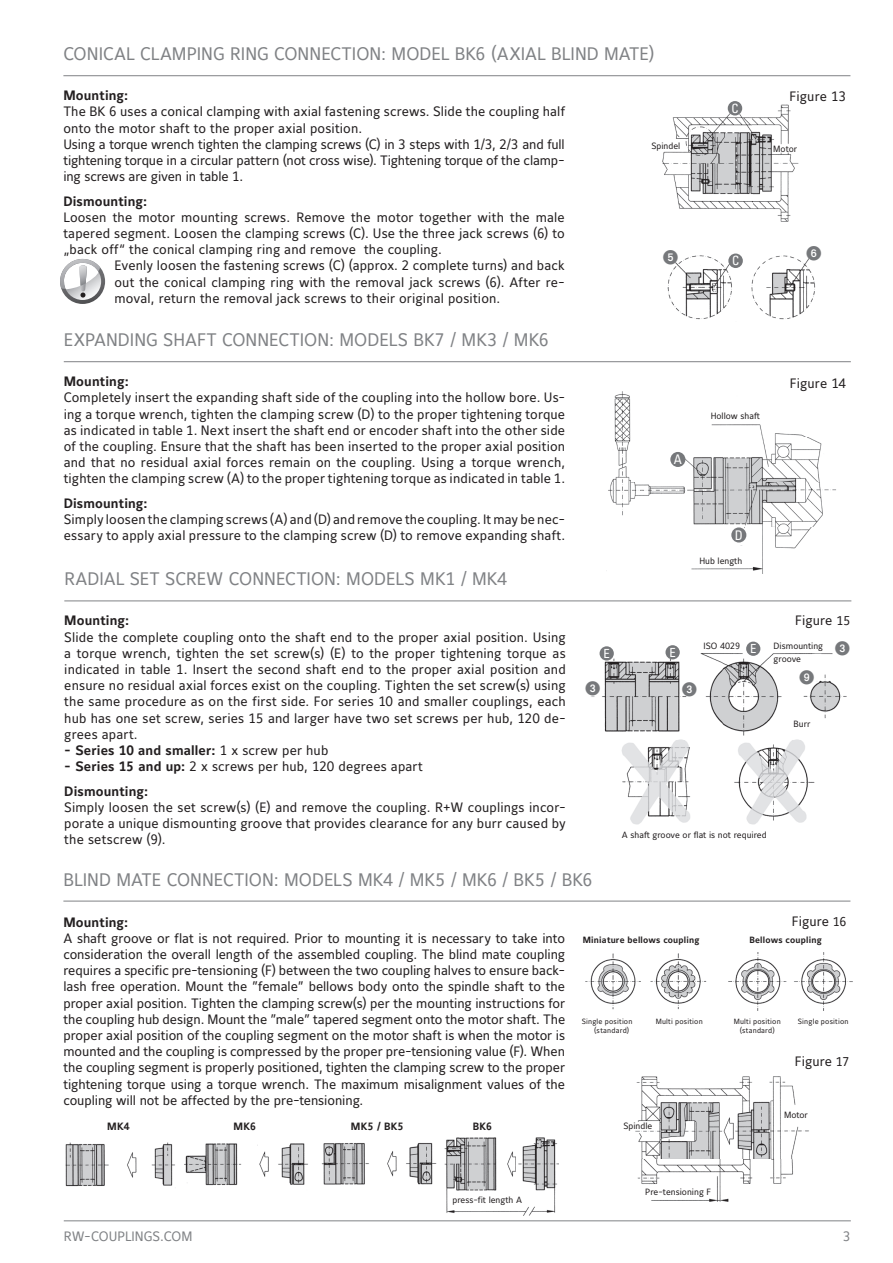
<style>
.page{position:relative;width:893px;height:1263px;background:#fff}
.page>*{position:absolute;margin:0;border:0;box-sizing:border-box;transform-origin:0 0}
.t1{font:18px "Maurea Regular Tf";letter-spacing:.005em;color:#808285}
.t2{font:13.5px/16.2px "Maurea Regular Tf";letter-spacing:.01em;color:#231f20;text-align:justify}
.t3{font:13.5px "Maurea Bold Tf";letter-spacing:.01em;color:#231f20}
.t4{font:13.5px "Maurea Regular Tf";color:#808285}
.t5{font:condensed 13.2px "Univers LT Std";color:#fff}
.t6{font:condensed 12.75px "Univers LT Std";color:#fff}
.t7{font:condensed 12.6px "Univers LT Std";color:#fff}
.t8{font:10.5px "Maurea Bold Tf";letter-spacing:.025em;color:#231f20}
.t9{font:9px/13.5px "Maurea Regular Tf";color:#231f20}
.t10{font:9px "Maurea Bold Tf";letter-spacing:.02em;color:#231f20}
.t11{font:9px "Maurea";color:#231f20}
.t12{font:7.5px "Maurea Regular Tf";letter-spacing:.025em;color:#231f20}
.s1{font-family:"Maurea Regular Tf"}
.s2{font-family:"Maurea Bold Tf"}
.s3{font-size:12.6px}
</style>
<div class="page">
<hr style="left:64px;top:1220px;width:787px;height:1px;background:#808285">
<img style="left:662px;top:102px;width:137px;height:120px">
<div style="left:728px;top:101px;width:14px;height:15px;background:#76787b;border-radius:50%"></div>
<hr style="left:63px;top:75px;width:787px;height:1px;background:#808285">
<hr style="left:64px;top:361px;width:787px;height:1px;background:#808285">
<img style="left:608px;top:392px;width:228px;height:181px">
<div style="left:670px;top:452px;width:15px;height:15px;background:#76787b;border-radius:50%"></div>
<div style="left:731px;top:527px;width:15px;height:15px;background:#76787b;border-radius:50%"></div>
<img style="left:591px;top:641px;width:256px;height:184px">
<div style="left:600px;top:646px;width:14px;height:14px;background:#76787b;border-radius:50%"></div>
<div style="left:665px;top:645px;width:15px;height:14px;background:#76787b;border-radius:50%"></div>
<div style="left:746px;top:642px;width:14px;height:14px;background:#76787b;border-radius:50%"></div>
<hr style="left:64px;top:600px;width:787px;height:1px;background:#808285">
<img style="left:635px;top:1076px;width:174px;height:125px">
<hr style="left:63px;top:901px;width:787px;height:1px;background:#808285">
<img style="left:65px;top:1143px;width:110px;height:44px">
<img style="left:321px;top:1143px;width:112px;height:42px">
<img style="left:184px;top:1143px;width:124px;height:43px">
<img style="left:433px;top:1137px;width:125px;height:78px">
<img style="left:585px;top:953px;width:122px;height:57px">
<img style="left:728px;top:952px;width:125px;height:58px">
<img style="left:667px;top:253px;width:149px;height:67px">
<div style="left:728px;top:254px;width:15px;height:14px;background:#76787b;border-radius:50%"></div>
<svg style="left:60px;top:259px;width:45px;height:45px"></svg>
<svg style="left:64px;top:263px;width:37px;height:37px"></svg>
<svg style="left:60px;top:259px;width:40px;height:39px"></svg>
<svg style="left:591px;top:681px;width:9px;height:14px"></svg>
<svg style="left:682px;top:682px;width:14px;height:14px"></svg>
<svg style="left:835px;top:641px;width:12px;height:15px"></svg>
<svg style="left:800px;top:670px;width:14px;height:14px"></svg>
<svg style="left:667px;top:253px;width:11px;height:12px"></svg>
<svg style="left:806px;top:253px;width:10px;height:7px"></svg>
<h1 class="t1" style="left:63px;top:44px;width:592px">CONICAL CLAMPING RING CONNECTION: MODEL BK6 (AXIAL BLIND MATE)</h1>
<p class="t3" style="left:63px;top:88px;width:66px">Mounting:</p>
<p class="t2" style="left:63px;top:104px;width:503px;text-align:left">The BK 6 uses a conical clamping with axial fastening screws. Slide the coupling half onto the motor shaft to the proper axial position.<br>Using a torque wrench tighten the clamping screws (C) in 3 steps with 1/3, 2/3 and full tightening torque in a circular pattern (not cross wise). Tightening torque of the clamp&shy;ing screws are given in table 1.</p>
<p class="t3" style="left:63px;top:193px;width:85px">Dismounting:</p>
<p class="t2" style="left:63px;top:210px;width:503px">Loosen the motor mounting screws. Remove the motor together with the male tapered segment. Loosen the clamping screws (C). Use the three jack screws (6) to „back off“ the conical clamping ring and remove the coupling.</p>
<p class="t2" style="left:114px;top:258px;width:452px">Evenly loosen the fastening screws (C) (approx. 2 complete turns) and back out the conical clamping ring with the removal jack screws (6). After re&shy;moval, return the removal jack screws to their original position.</p>
<h1 class="t1" style="left:64px;top:330px;width:487px">EXPANDING SHAFT CONNECTION: MODELS BK7 / MK3 / MK6</h1>
<p class="t3" style="left:64px;top:374px;width:66px">Mounting:</p>
<p class="t2" style="left:64px;top:390px;width:503px">Completely insert the expanding shaft side of the coupling into the hollow bore. Us&shy;ing a torque wrench, tighten the clamping screw (D) to the proper tightening torque as indicated in table 1. Next insert the shaft end or encoder shaft into the other side of the coupling. Ensure that the shaft has been inserted to the proper axial position and that no residual axial forces remain on the coupling. Using a torque wrench, tighten the clamping screw (A) to the proper tightening torque as indicated in table 1.</p>
<p class="t3" style="left:64px;top:495px;width:85px">Dismounting:</p>
<p class="t2" style="left:64px;top:512px;width:503px">Simply loosen the clamping screws (A) and (D) and remove the coupling. It may be nec&shy;essary to apply axial pressure to the clamping screw (D) to remove expanding shaft.</p>
<p class="t9" style="left:651px;top:140px;width:30px">Spindel</p>
<p class="t5" style="left:674px;top:451px;width:10px">A</p>
<p class="t6" style="left:731px;top:100px;width:9px">C</p>
<p class="t2" style="left:790px;top:89px;width:58px">Figure 13</p>
<p class="t9" style="left:773px;top:143px;width:25px">Motor</p>
<p class="t6" style="left:732px;top:253px;width:9px">C</p>
<p class="t9" style="left:711px;top:410px;width:51px">Hollow shaft</p>
<p class="t2" style="left:790px;top:376px;width:58px">Figure 14</p>
<p class="t5" style="left:735px;top:527px;width:10px">D</p>
<p class="t9" style="left:699px;top:555px;width:44px">Hub length</p>
<h1 class="t1" style="left:64px;top:569px;width:444px">RADIAL SET SCREW CONNECTION: MODELS MK1 / MK4</h1>
<p class="t3" style="left:64px;top:613px;width:66px">Mounting:</p>
<p class="t2" style="left:64px;top:629px;width:503px">Slide the complete coupling onto the shaft end to the proper axial position. Using a torque wrench, tighten the set screw(s) (E) to the proper tightening torque as indicated in table 1. Insert the second shaft end to the proper axial position and ensure no residual axial forces exist on the coupling. Tighten the set screw(s) using the same procedure as on the first side. For series 10 and smaller couplings, each hub has one set screw, series 15 and larger have two set screws per hub, 120 de&shy;grees apart.</p>
<p class="t3" style="left:64px;top:743px;width:265px">- Series 10 and smaller: <span class="s1">1 x screw per hub</span></p>
<p class="t2" style="left:64px;top:759px;width:360px"><span class="s2">- Series 15 and up:</span> 2 x screws per hub, 120 degrees apart</p>
<p class="t3" style="left:64px;top:783px;width:85px">Dismounting:</p>
<p class="t2" style="left:64px;top:800px;width:503px">Simply loosen the set screw(s) (E) and remove the coupling. R+W couplings incor&shy;porate a unique dismounting groove that provides clearance for any burr caused by the setscrew (9).</p>
<p class="t2" style="left:795px;top:613px;width:57px">Figure <span class="s3">15</span></p>
<p class="t7" style="left:604px;top:645px;width:8px">E</p>
<p class="t7" style="left:669px;top:644px;width:8px">E</p>
<p class="t9" style="left:774px;top:639px;width:51px">Dismounting groove</p>
<p class="t9" style="left:704px;top:640px;width:38px">ISO 4029</p>
<p class="t7" style="left:750px;top:641px;width:8px">E</p>
<p class="t9" style="left:794px;top:717px;width:18px">Burr</p>
<p class="t11" style="left:622px;top:829px;width:146px">A shaft groove or flat is not required</p>
<h1 class="t1" style="left:63px;top:869px;width:531px">BLIND MATE CONNECTION: MODELS MK4 / MK5 / MK6 / BK5 / BK6</h1>
<p class="t3" style="left:63px;top:914px;width:66px">Mounting:</p>
<p class="t2" style="left:63px;top:931px;width:503px">A shaft groove or flat is not required. Prior to mounting it is necessary to take into consideration the overall length of the assembled coupling. The blind mate coupling requires a specific pre-tensioning (F) between the two coupling halves to ensure back&shy;lash free operation. Mount the ”female” bellows body onto the spindle shaft to the proper axial position. Tighten the clamping screw(s) per the mounting instructions for the coupling hub design. Mount the ”male” tapered segment onto the motor shaft. The proper axial position of the coupling segment on the motor shaft is when the motor is mounted and the coupling is compressed by the proper pre-tensioning value (F). When the coupling segment is properly positioned, tighten the clamping screw to the proper tightening torque using a torque wrench. The maximum misalignment values of the coupling will not be affected by the pre-tensioning.</p>
<p class="t8" style="left:107px;top:1120px;width:24px">MK4</p>
<p class="t8" style="left:234px;top:1120px;width:24px">MK6</p>
<p class="t8" style="left:351px;top:1120px;width:54px">MK5 / BK5</p>
<p class="t8" style="left:473px;top:1120px;width:21px">BK6</p>
<p class="t2" style="left:792px;top:914px;width:56px">Figure <span class="s3">16</span></p>
<p class="t10" style="left:583px;top:935px;width:118px">Miniature bellows coupling</p>
<p class="t10" style="left:749px;top:935px;width:74px">Bellows coupling</p>
<p class="t12" style="left:582px;top:1017px;width:52px">Single position</p>
<p class="t12" style="left:656px;top:1017px;width:49px">Multi position</p>
<p class="t12" style="left:734px;top:1017px;width:49px">Multi position</p>
<p class="t12" style="left:798px;top:1017px;width:52px">Single position</p>
<p class="t12" style="left:594px;top:1026px;width:37px">(standard)</p>
<p class="t12" style="left:740px;top:1026px;width:37px">(standard)</p>
<p class="t2" style="left:795px;top:1053px;width:56px">Figure <span class="s3">17</span></p>
<p class="t9" style="left:784px;top:1108px;width:25px">Motor</p>
<p class="t9" style="left:623px;top:1120px;width:30px">Spindle</p>
<p class="t9" style="left:453px;top:1193px;width:71px">press-fit length A</p>
<p class="t9" style="left:645px;top:1186px;width:67px">Pre-tensioning F</p>
<p class="t4" style="left:64px;top:1229px;width:130px">RW-COUPLINGS.COM</p>
<p class="t4" style="left:843px;top:1229px;width:9px">3</p>
</div>
